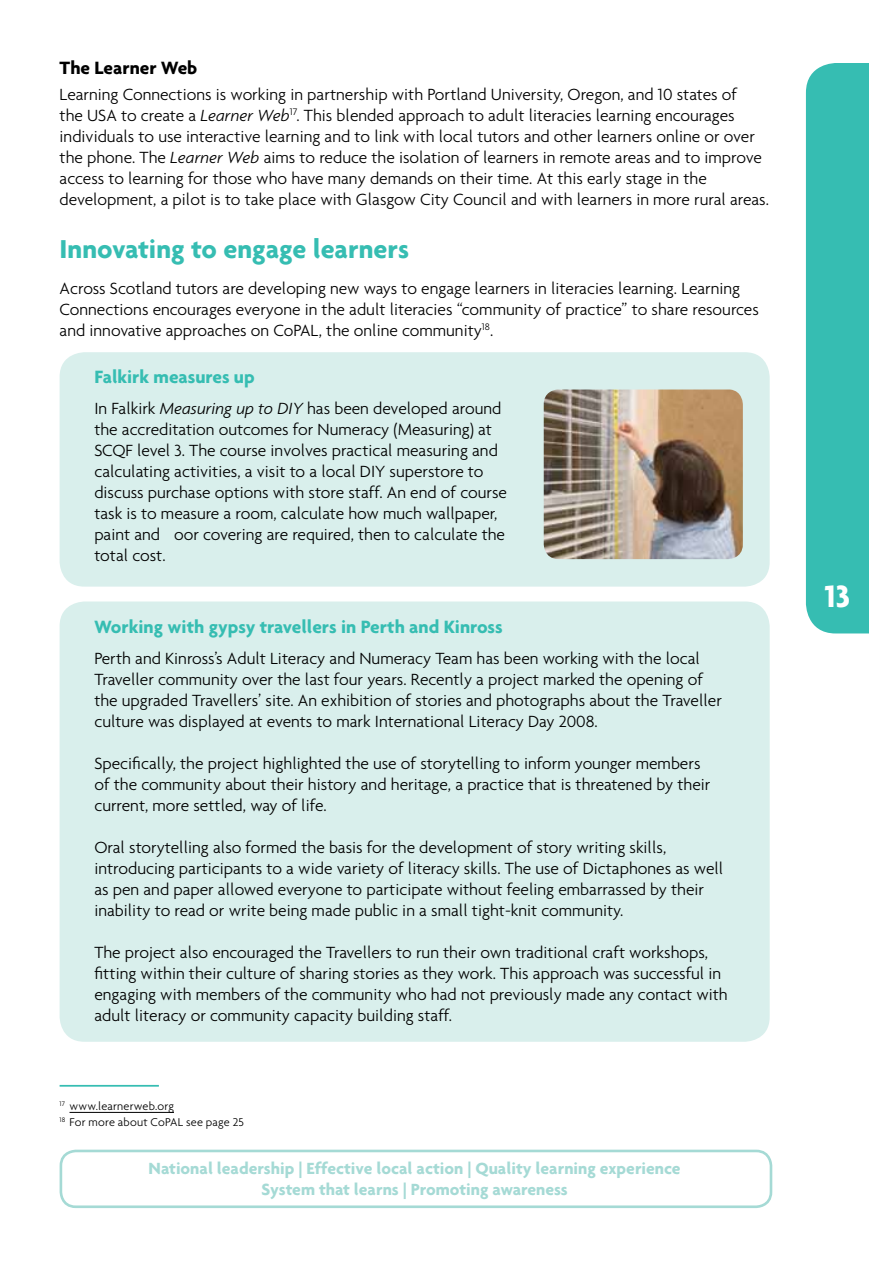
<style>
.page{position:relative;width:869px;height:1265px;background:#fff}
.page>*{position:absolute;margin:0;border:0;box-sizing:border-box;transform-origin:0 0}
.t1{font:700 33.25px "Agenda";color:#fff}
.t2{font:700 28px "Agenda";color:#36bdb2}
.t3{font:700 19.25px "Agenda";color:#36bdb2}
.t4{font:700 19.25px "Agenda";color:#000}
.t5{font:300 17.5px/21px "Agenda";color:#000}
.t6{font:700 17.5px/21px "Agenda";color:#a5dad5;text-align:center}
.t7{font:300 12.25px/15.8px "Agenda";letter-spacing:.015em;color:#000}
.s1{font-style:italic}
</style>
<div class="page">
<div style="left:805px;top:63px;width:63px;height:570px;background:#36bdb2"></div>
<div style="left:60px;top:1150px;width:712px;height:58px;border:3px solid #a5dad5;border-radius:15px"></div>
<div style="left:60px;top:352px;width:709px;height:235px;background:#d9efec;border-radius:25px"></div>
<div style="left:60px;top:601px;width:709px;height:441px;background:#d9efec;border-radius:25px"></div>
<hr style="left:69px;top:1112px;width:105px;height:1px;background:#000">
<hr style="left:60px;top:1085px;width:99px;height:2px;background:#36bdb2">
<img style="left:543px;top:390px;width:199px;height:169px">
<p class="t4" style="left:60px;top:56px;width:139px">The Learner Web</p>
<p class="t5" style="left:60px;top:84px;width:710px">Learning Connections is working in partnership with Portland University, Oregon, and 10 states of<br>the USA to create a <span class="s1">Learner Web</span><sup>17</sup>. This blended approach to adult literacies learning encourages individuals to use interactive learning and to link with local tutors and other learners online or over the phone. The <span class="s1">Learner Web</span> aims to reduce the isolation of learners in remote areas and to improve access to learning for those who have many demands on their time. At this early stage in the development, a pilot is to take place with Glasgow City Council and with learners in more rural areas.</p>
<h2 class="t2" style="left:60px;top:231px;width:351px">Innovating to engage learners</h2>
<p class="t5" style="left:60px;top:277px;width:700px">Across Scotland tutors are developing new ways to engage learners in literacies learning. Learning<br>Connections encourages everyone in the adult literacies “community of practice” to share resources and innovative approaches on CoPAL, the online community<sup>18</sup>.</p>
<p class="t3" style="left:94px;top:365px;width:162px">Falkirk measures up</p>
<p class="t5" style="left:94px;top:398px;width:414px">In Falkirk <span class="s1">Measuring up to DIY</span> has been developed around the accreditation outcomes for Numeracy (Measuring) at SCQF level 3. The course involves practical measuring and calculating activities, a visit to a local DIY superstore to discuss purchase options with store staff. An end of course task is to measure a room, calculate how much wallpaper, paint and floor covering are required, then to calculate the total cost.</p>
<p class="t3" style="left:94px;top:615px;width:409px">Working with gypsy travellers in Perth and Kinross</p>
<p class="t5" style="left:94px;top:648px;width:628px">Perth and Kinross’s Adult Literacy and Numeracy Team has been working with the local Traveller community over the last four years. Recently a project marked the opening of the upgraded Travellers’ site. An exhibition of stories and photographs about the Traveller culture was displayed at events to mark International Literacy Day 2008.</p>
<p class="t5" style="left:94px;top:753px;width:617px">Specifically, the project highlighted the use of storytelling to inform younger members of the community about their history and heritage, a practice that is threatened by their current, more settled, way of life.</p>
<p class="t5" style="left:94px;top:837px;width:630px">Oral storytelling also formed the basis for the development of story writing skills, introducing participants to a wide variety of literacy skills. The use of Dictaphones as well as pen and paper allowed everyone to participate without feeling embarrassed by their inability to read or write being made public in a small tight-knit community.</p>
<p class="t5" style="left:94px;top:942px;width:634px">The project also encouraged the Travellers to run their own traditional craft workshops, fitting within their culture of sharing stories as they work. This approach was successful in engaging with members of the community who had not previously made any contact with adult literacy or community capacity building staff.</p>
<p class="t7" style="left:60px;top:1098px;width:186px"><sup>17</sup> www.learnerweb.org<br><sup>18</sup> For more about CoPAL see page 25</p>
<p class="t6" style="left:148px;top:1157px;width:533px">National leadership | Effective local action | Quality learning experience<br>System that learns | Promoting awareness</p>
<h1 class="t1" style="left:824px;top:576px;width:27px">13</h1>
</div>
